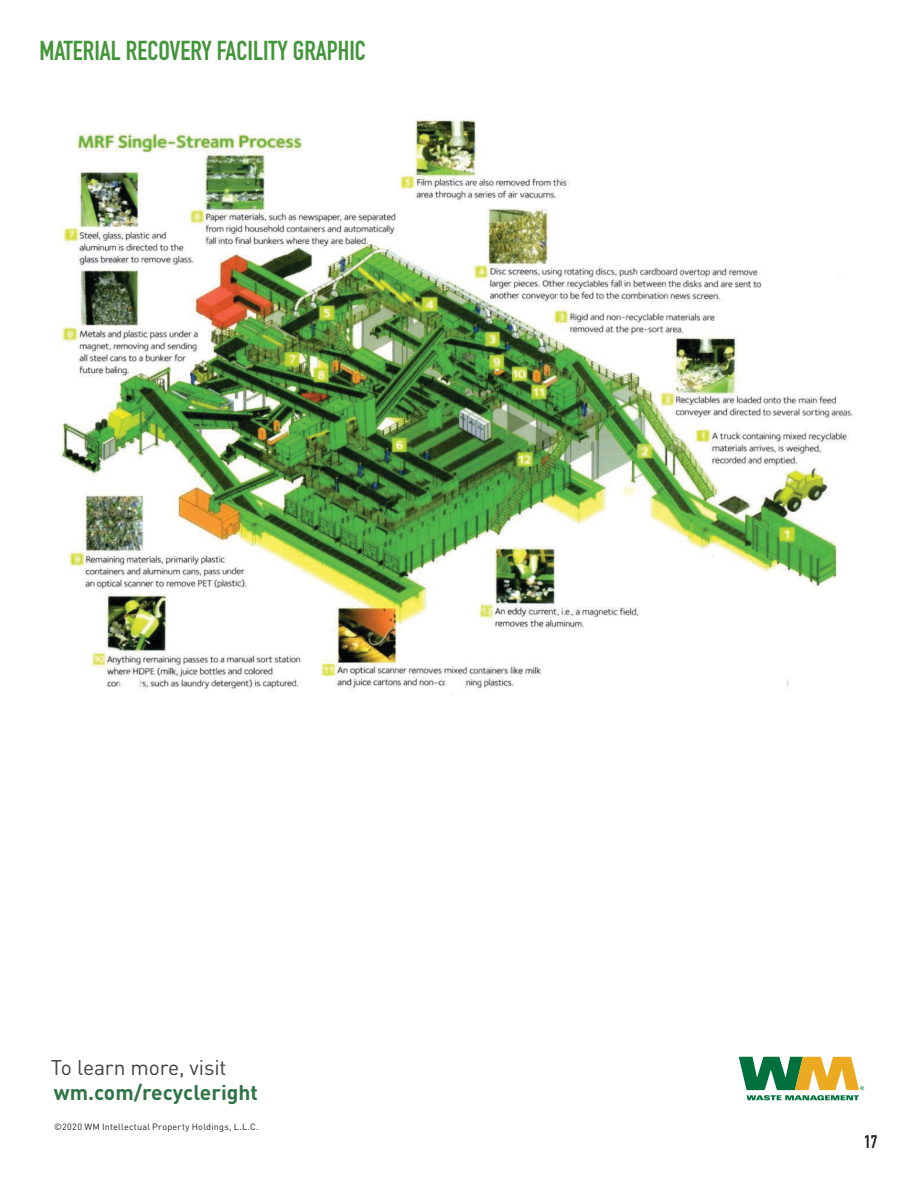
<style>
.page{position:relative;width:918px;height:1188px;background:#fff}
.page>*{position:absolute;margin:0;border:0;box-sizing:border-box;transform-origin:0 0}
.t1{font:700 27px "DIN Condensed";color:#439539}
.t2{font:700 21px "DINOT";color:#2e7343}
.t3{font:21px "DINOT";letter-spacing:-.005em;color:#414142}
.t4{font:700 18px "DIN Condensed";color:#231f20}
.t5{font:9px "DINOT";letter-spacing:.03em;color:#231f20}
</style>
<div class="page">
<svg style="left:739px;top:1057px;width:125px;height:43px"></svg>
<img style="left:59px;top:119px;width:794px;height:576px">
<p class="t1" style="left:39px;top:32px;width:328px">MATERIAL RECOVERY FACILITY GRAPHIC</p>
<h2 class="t3" style="left:51px;top:1052px;width:177px">To learn more, visit</h2>
<h2 class="t2" style="left:54px;top:1076px;width:206px">wm.com/recycleright</h2>
<p class="t5" style="left:54px;top:1120px;width:206px">©2020 WM Intellectual Property Holdings, L.L.C.</p>
<h3 class="t4" style="left:864px;top:1129px;width:15px">17</h3>
</div>
